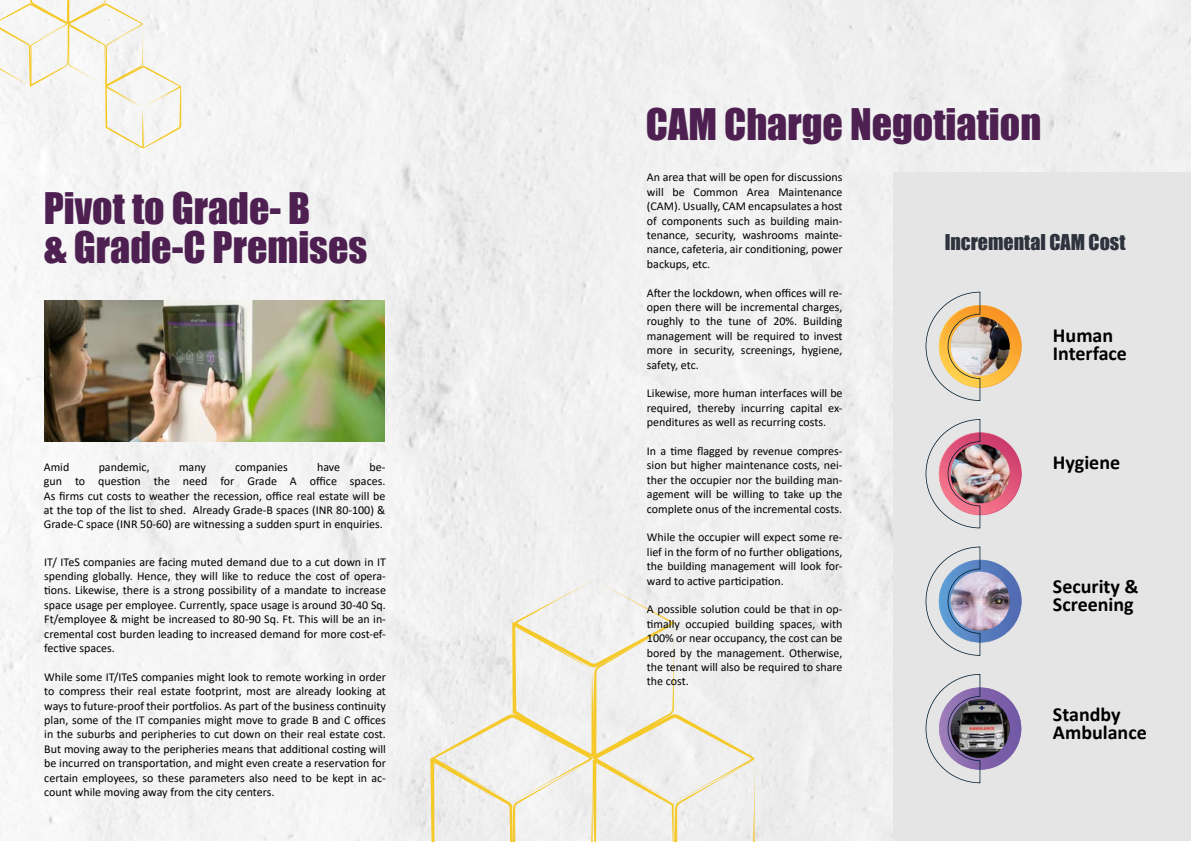
<style>
.page{position:relative;width:1191px;height:842px;background:#fff}
.page>*{position:absolute;margin:0;border:0;box-sizing:border-box;transform-origin:0 0}
.t1{font:40px/39px "Impact";color:#4e2051}
.t2{font:700 20px/18px "Calibri";color:#000}
.t3{font:20px "Impact";color:#2e323d}
.t4{font:12px/14.4px "Calibri";color:#000;text-align:justify}
</style>
<div class="page">
<div style="left:0;top:0;width:1191px;height:840px;background:#f2f2f2"></div>
<img style="left:44px;top:301px;width:341px;height:140px">
<svg style="left:0;top:0;width:181px;height:148px"></svg>
<div style="left:893px;top:172px;width:298px;height:669px;background:#e5e5e5"></div>
<svg style="left:430px;top:580px;width:325px;height:262px"></svg>
<svg style="left:925px;top:292px;width:96px;height:109px"></svg>
<svg style="left:925px;top:419px;width:96px;height:109px"></svg>
<svg style="left:925px;top:547px;width:96px;height:109px"></svg>
<svg style="left:925px;top:674px;width:96px;height:109px"></svg>
<img style="left:950px;top:317px;width:59px;height:59px;border-radius:30px">
<img style="left:950px;top:444px;width:59px;height:59px;border-radius:30px">
<img style="left:950px;top:572px;width:59px;height:59px;border-radius:30px">
<img style="left:950px;top:699px;width:59px;height:59px;border-radius:30px">
<h1 class="t1" style="left:44px;top:188px;width:325px">Pivot to Grade- B<br>&amp; Grade-C Premises</h1>
<p class="t4" style="left:44px;top:459px;width:27px">Amid</p>
<p class="t4" style="left:99px;top:459px;width:53px">pandemic,</p>
<p class="t4" style="left:179px;top:459px;width:28px">many</p>
<p class="t4" style="left:235px;top:459px;width:54px">companies</p>
<p class="t4" style="left:317px;top:459px;width:25px">have</p>
<p class="t4" style="left:44px;top:459px;width:343px;text-indent:326px">be&shy;gun to question the need for Grade A office spaces.<br>As firms cut costs to weather the recession, office real estate will be at the top of the list to shed. Already Grade-B spaces (INR 80-100) &amp; Grade-C space (INR 50-60) are witnessing a sudden spurt in enquiries.</p>
<p class="t4" style="left:44px;top:554px;width:343px">IT/ ITeS companies are facing muted demand due to a cut down in IT spending globally. Hence, they will like to reduce the cost of opera&shy;tions. Likewise, there is a strong possibility of a mandate to increase space usage per employee. Currently, space usage is around 30-40 Sq.<br>Ft/employee &amp; might be increased to 80-90 Sq. Ft. This will be an in&shy;cremental cost burden leading to increased demand for more cost-ef&shy;fective spaces.</p>
<p class="t4" style="left:44px;top:669px;width:343px">While some IT/ITeS companies might look to remote working in order to compress their real estate footprint, most are already looking at ways to future-proof their portfolios. As part of the business continuity plan, some of the IT companies might move to grade B and C offices in the suburbs and peripheries to cut down on their real estate cost.<br>But moving away to the peripheries means that additional costing will be incurred on transportation, and might even create a reservation for certain employees, so these parameters also need to be kept in ac&shy;count while moving away from the city centers.</p>
<h1 class="t1" style="left:646px;top:104px;width:397px">CAM Charge Negotiation</h1>
<p class="t4" style="left:647px;top:170px;width:197px">An area that will be open for discussions will be Common Area Maintenance (CAM). Usually, CAM encapsulates a host of components such as building main&shy;tenance, security, washrooms mainte&shy;nance, cafeteria, air conditioning, power backups, etc.</p>
<p class="t4" style="left:647px;top:285px;width:197px">After the lockdown, when offices will re&shy;open there will be incremental charges, roughly to the tune of 20%. Building management will be required to invest more in security, screenings, hygiene, safety, etc.</p>
<p class="t4" style="left:647px;top:386px;width:197px">Likewise, more human interfaces will be required, thereby incurring capital ex&shy;penditures as well as recurring costs.</p>
<p class="t4" style="left:647px;top:443px;width:197px">In a time flagged by revenue compres&shy;sion but higher maintenance costs, nei&shy;ther the occupier nor the building man&shy;agement will be willing to take up the complete onus of the incremental costs.</p>
<p class="t4" style="left:647px;top:530px;width:197px">While the occupier will expect some re&shy;lief in the form of no further obligations, the building management will look for&shy;ward to active participation.</p>
<p class="t4" style="left:647px;top:602px;width:197px">A possible solution could be that in op&shy;timally occupied building spaces, with 100% or near occupancy, the cost can be bored by the management. Otherwise, the tenant will also be required to share the cost.</p>
<h2 class="t3" style="left:944px;top:227px;width:182px">Incremental CAM Cost</h2>
<h2 class="t2" style="left:1053px;top:326px;width:76px">Human<br>Interface</h2>
<h2 class="t2" style="left:1053px;top:453px;width:69px">Hygiene</h2>
<h2 class="t2" style="left:1053px;top:577px;width:87px">Security &amp;<br>Screening</h2>
<h2 class="t2" style="left:1053px;top:705px;width:95px">Standby<br>Ambulance</h2>
</div>
